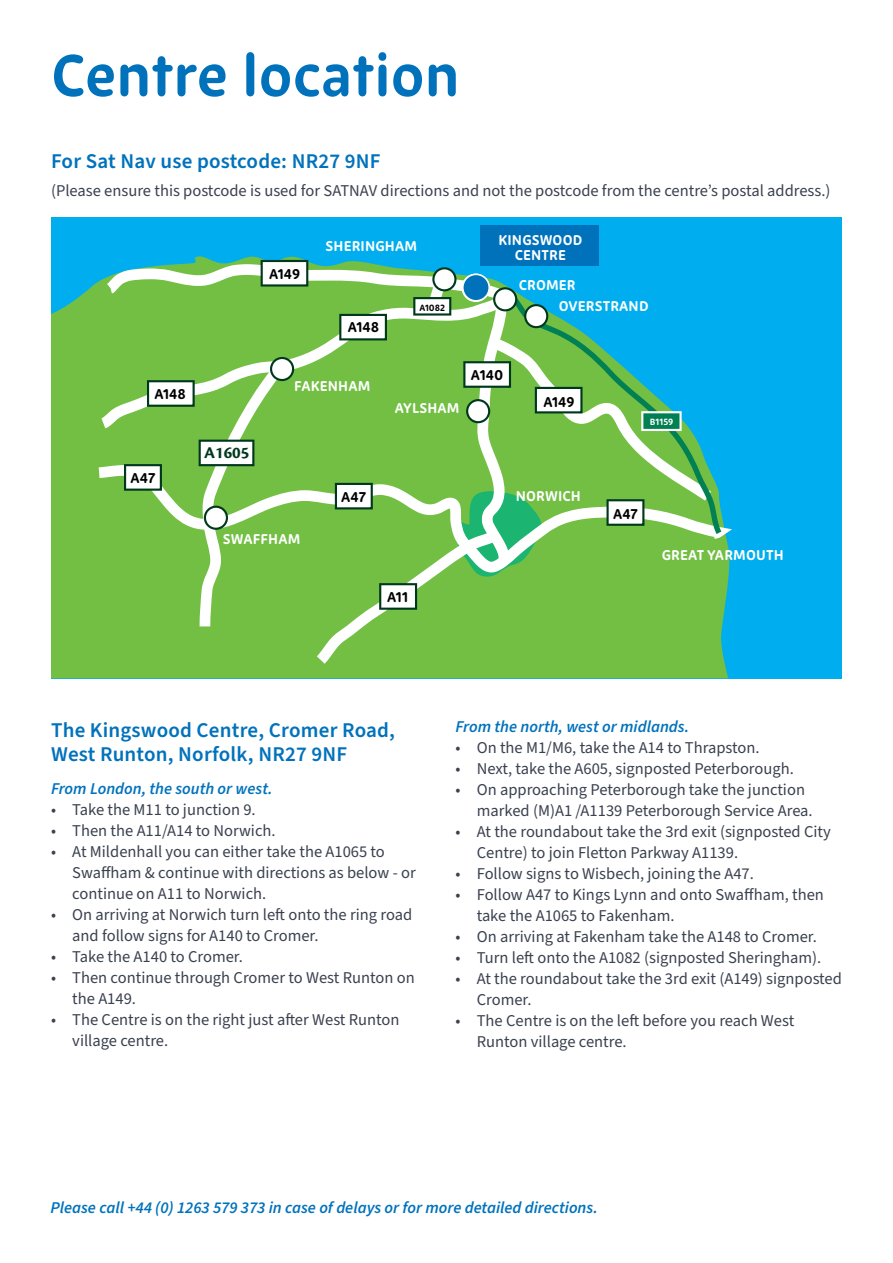
<style>
.page{position:relative;width:893px;height:1263px;background:#fff}
.page>*{position:absolute;margin:0;border:0;box-sizing:border-box;transform-origin:0 0}
.t1{font:700 58.5px "Zen New";color:#0072bc}
.t2{font:600 21px/24px "Source Sans Pro";letter-spacing:.01em;color:#0072bc}
.t3{font:700 17.1px "Cronos Pro";color:#00381e}
.t4{font:16.5px/21px "Source Sans Pro";color:#3a414f}
.t5{font:italic 600 16.5px "Source Sans Pro";color:#0072bc}
.t6{font:700 14.1px/15px "Zen New";letter-spacing:.01em;color:#fff;text-align:center}
.t7{font:700 14.1px "Zen New";color:#000}
.t8{font:700 9px "Zen New";color:#000}
.t9{font:700 9px "Zen New";color:#fff}
</style>
<div class="page">
<div style="left:52px;top:217px;width:790px;height:461px;background:#00aeef"></div>
<svg style="left:51px;top:253px;width:678px;height:425px;fill:#72bf44"></svg>
<svg style="left:99px;top:465px;width:633px;height:107px;fill:#72bf44"></svg>
<svg style="left:711px;top:292px;width:10px;height:242px"></svg>
<svg style="left:107px;top:260px;width:604px;height:404px;background:#77c36d"></svg>
<div style="left:463px;top:274px;width:26px;height:27px;background:#0072bc;border-radius:50%"></div>
<div style="left:462px;top:274px;width:28px;height:27px;border:2px solid #fff;border-radius:50%"></div>
<div style="left:481px;top:225px;width:118px;height:41px;background:#0072bc"></div>
<h1 class="t1" style="left:51px;top:40px;width:410px">Centre location</h1>
<p class="t2" style="left:51px;top:150px;width:331px">For Sat Nav use postcode: NR27 9NF</p>
<p class="t4" style="left:51px;top:181px;width:781px">(Please ensure this postcode is used for SATNAV directions and not the postcode from the centre’s postal address.)</p>
<p class="t7" style="left:154px;top:385px;width:33px">A148</p>
<p class="t7" style="left:131px;top:469px;width:26px">A47</p>
<p class="t7" style="left:269px;top:265px;width:33px">A149</p>
<p class="t6" style="left:326px;top:239px;width:93px">SHERINGHAM</p>
<p class="t7" style="left:348px;top:319px;width:33px">A148</p>
<p class="t8" style="left:419px;top:302px;width:27px">A1082</p>
<p class="t6" style="left:498px;top:232px;width:85px">KINGSWOOD<br>CENTRE</p>
<p class="t6" style="left:519px;top:277px;width:58px">CROMER</p>
<p class="t6" style="left:559px;top:298px;width:91px">OVERSTRAND</p>
<p class="t3" style="left:204px;top:443px;width:47px">A1605</p>
<p class="t6" style="left:294px;top:378px;width:78px">FAKENHAM</p>
<p class="t7" style="left:341px;top:488px;width:26px">A47</p>
<p class="t6" style="left:223px;top:531px;width:79px">SWAFFHAM</p>
<p class="t6" style="left:395px;top:401px;width:66px">AYLSHAM</p>
<p class="t7" style="left:471px;top:366px;width:34px">A140</p>
<p class="t7" style="left:543px;top:393px;width:33px">A149</p>
<p class="t6" style="left:516px;top:488px;width:67px">NORWICH</p>
<p class="t7" style="left:387px;top:588px;width:22px">A11</p>
<p class="t9" style="left:650px;top:416px;width:25px">B1159</p>
<p class="t7" style="left:613px;top:505px;width:26px">A47</p>
<p class="t6" style="left:662px;top:548px;width:123px">GREAT YARMOUTH</p>
<p class="t2" style="left:51px;top:718px;width:346px">The Kingswood Centre, Cromer Road,<br>West Runton, Norfolk, NR27 9NF</p>
<p class="t5" style="left:51px;top:777px;width:223px">From London, the south or west.</p>
<p class="t4" style="left:51px;top:799px;width:206px">• Take the M11 to junction 9.</p>
<p class="t4" style="left:51px;top:820px;width:226px">• Then the A11/A14 to Norwich.</p>
<p class="t4" style="left:72px;top:841px;width:345px;text-indent:-21px">• At Mildenhall you can either take the A1065 to<br>Swaffham &amp; continue with directions as below - or continue on A11 to Norwich.</p>
<p class="t4" style="left:72px;top:904px;width:341px;text-indent:-21px">• On arriving at Norwich turn left onto the ring road and follow signs for A140 to Cromer.</p>
<p class="t4" style="left:51px;top:946px;width:193px">• Take the A140 to Cromer.</p>
<p class="t4" style="left:72px;top:967px;width:344px;text-indent:-21px">• Then continue through Cromer to West Runton on the A149.</p>
<p class="t4" style="left:72px;top:1009px;width:329px;text-indent:-21px">• The Centre is on the right just after West Runton village centre.</p>
<p class="t5" style="left:455px;top:716px;width:235px">From the north, west or midlands.</p>
<p class="t4" style="left:455px;top:738px;width:306px">• On the M1/M6, take the A14 to Thrapston.</p>
<p class="t4" style="left:455px;top:759px;width:340px">• Next, take the A605, signposted Peterborough.</p>
<p class="t4" style="left:477px;top:780px;width:337px;text-indent:-21px">• On approaching Peterborough take the junction marked (M)A1 /A1139 Peterborough Service Area.</p>
<p class="t4" style="left:477px;top:822px;width:356px;text-indent:-21px">• At the roundabout take the 3rd exit (signposted City<br>Centre) to join Fletton Parkway A1139.</p>
<p class="t4" style="left:455px;top:864px;width:300px">• Follow signs to Wisbech, joining the A47.</p>
<p class="t4" style="left:477px;top:885px;width:349px;text-indent:-21px">• Follow A47 to Kings Lynn and onto Swaffham, then take the A1065 to Fakenham.</p>
<p class="t4" style="left:455px;top:927px;width:363px">• On arriving at Fakenham take the A148 to Cromer.</p>
<p class="t4" style="left:455px;top:948px;width:367px">• Turn left onto the A1082 (signposted Sheringham).</p>
<p class="t4" style="left:477px;top:969px;width:367px;text-indent:-21px">• At the roundabout take the 3rd exit (A149) signposted<br>Cromer.</p>
<p class="t4" style="left:477px;top:1011px;width:319px;text-indent:-21px">• The Centre is on the left before you reach West<br>Runton village centre.</p>
<p class="t5" style="left:50px;top:1197px;width:549px">Please call +44 (0) 1263 579 373 in case of delays or for more detailed directions.</p>
</div>
